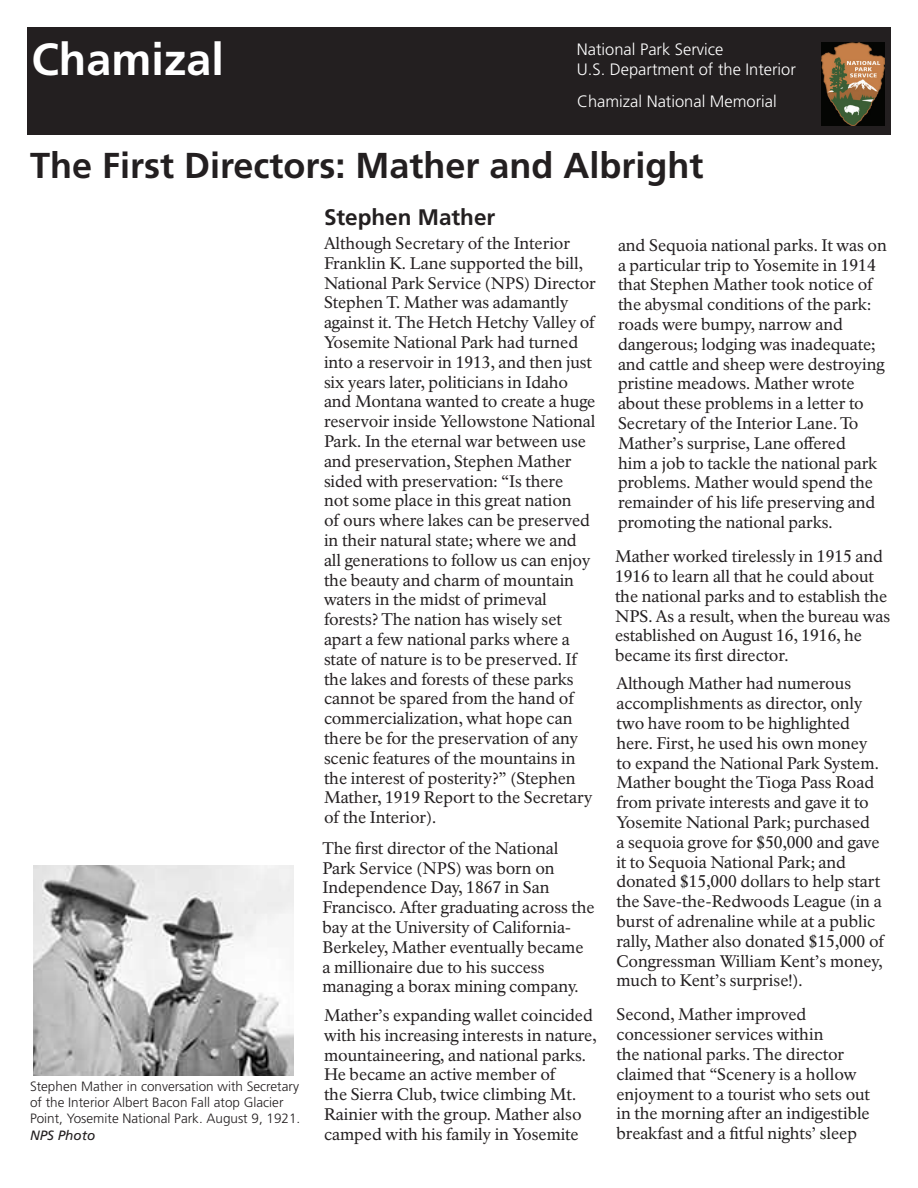
<style>
.page{position:relative;width:918px;height:1188px;background:#fff}
.page>*{position:absolute;margin:0;border:0;box-sizing:border-box;transform-origin:0 0}
.t1{font:700 45px "Frutiger LT Std";color:#fff}
.t2{font:700 36px "Frutiger LT Std";color:#231f20}
.t3{font:700 22.5px "Frutiger LT Std";color:#231f20}
.t4{font:16.5px/19.8px "NPS Rawlinson OT";letter-spacing:-.005em;color:#231f20}
.t5{font:300 16.5px "Frutiger LT Std";color:#fff}
.t6{font:300 13.5px/16.2px "Frutiger LT Std";color:#231f20}
.t7{font:italic 13.5px "Frutiger LT Std";color:#231f20}
</style>
<div class="page">
<div style="left:27px;top:28px;width:864px;height:107px;background:#231f20"></div>
<img style="left:822px;top:42px;width:63px;height:83px">
<img style="left:34px;top:866px;width:259px;height:209px">
<p class="t1" style="left:32px;top:33px;width:194px">Chamizal</p>
<p class="t5" style="left:577px;top:40px;width:148px">National Park Service</p>
<p class="t5" style="left:577px;top:60px;width:221px">U.S. Department of the Interior</p>
<p class="t5" style="left:577px;top:92px;width:201px">Chamizal National Memorial</p>
<p class="t2" style="left:30px;top:145px;width:675px">The First Directors: Mather and Albright</p>
<p class="t6" style="left:30px;top:1078px;width:272px">Stephen Mather in conversation with Secretary of the Interior Albert Bacon Fall atop Glacier<br>Point, Yosemite National Park. August 9, 1921.</p>
<p class="t7" style="left:30px;top:1127px;width:67px">NPS Photo</p>
<p class="t3" style="left:324px;top:204px;width:173px">Stephen Mather</p>
<p class="t4" style="left:324px;top:234px;width:273px">Although Secretary of the Interior Franklin K. Lane supported the bill, National Park Service (NPS) Director Stephen T. Mather was adamantly against it. The Hetch Hetchy Valley of Yosemite National Park had turned into a reservoir in 1913, and then just six years later, politicians in Idaho and Montana wanted to create a huge reservoir inside Yellowstone National Park. In the eternal war between use and preservation, Stephen Mather sided with preservation: “Is there<br>not some place in this great nation<br>of ours where lakes can be preserved in their natural state; where we and all generations to follow us can enjoy the beauty and charm of mountain waters in the midst of primeval forests? The nation has wisely set apart a few national parks where a state of nature is to be preserved. If the lakes and forests of these parks cannot be spared from the hand of commercialization, what hope can there be for the preservation of any scenic features of the mountains in the interest of posterity?” (Stephen Mather, 1919 Report to the Secretary of the Interior).</p>
<p class="t4" style="left:322px;top:838px;width:274px">The first director of the National Park Service (NPS) was born on Independence Day, 1867 in San Francisco. After graduating across the bay at the University of California-Berkeley, Mather eventually became a millionaire due to his success managing a borax mining company.</p>
<p class="t4" style="left:324px;top:1006px;width:274px">Mather’s expanding wallet coincided with his increasing interests in nature, mountaineering, and national parks.<br>He became an active member of<br>the Sierra Club, twice climbing Mt.<br>Rainier with the group. Mather also camped with his family in Yosemite</p>
<p class="t4" style="left:618px;top:235px;width:270px">and Sequoia national parks. It was on a particular trip to Yosemite in 1914 that Stephen Mather took notice of the abysmal conditions of the park: roads were bumpy, narrow and dangerous; lodging was inadequate; and cattle and sheep were destroying pristine meadows. Mather wrote about these problems in a letter to Secretary of the Interior Lane. To Mather’s surprise, Lane offered<br>him a job to tackle the national park problems. Mather would spend the remainder of his life preserving and promoting the national parks.</p>
<p class="t4" style="left:615px;top:547px;width:277px">Mather worked tirelessly in 1915 and 1916 to learn all that he could about the national parks and to establish the NPS. As a result, when the bureau was established on August 16, 1916, he became its first director.</p>
<p class="t4" style="left:616px;top:674px;width:269px">Although Mather had numerous accomplishments as director, only two have room to be highlighted here. First, he used his own money to expand the National Park System.<br>Mather bought the Tioga Pass Road from private interests and gave it to Yosemite National Park; purchased<br>a sequoia grove for $50,000 and gave it to Sequoia National Park; and donated $15,000 dollars to help start the Save-the-Redwoods League (in a burst of adrenaline while at a public rally, Mather also donated $15,000 of Congressman William Kent’s money, much to Kent’s surprise!).</p>
<p class="t4" style="left:616px;top:1005px;width:255px">Second, Mather improved concessioner services within<br>the national parks. The director claimed that “Scenery is a hollow enjoyment to a tourist who sets out in the morning after an indigestible breakfast and a fitful nights’ sleep</p>
</div>
